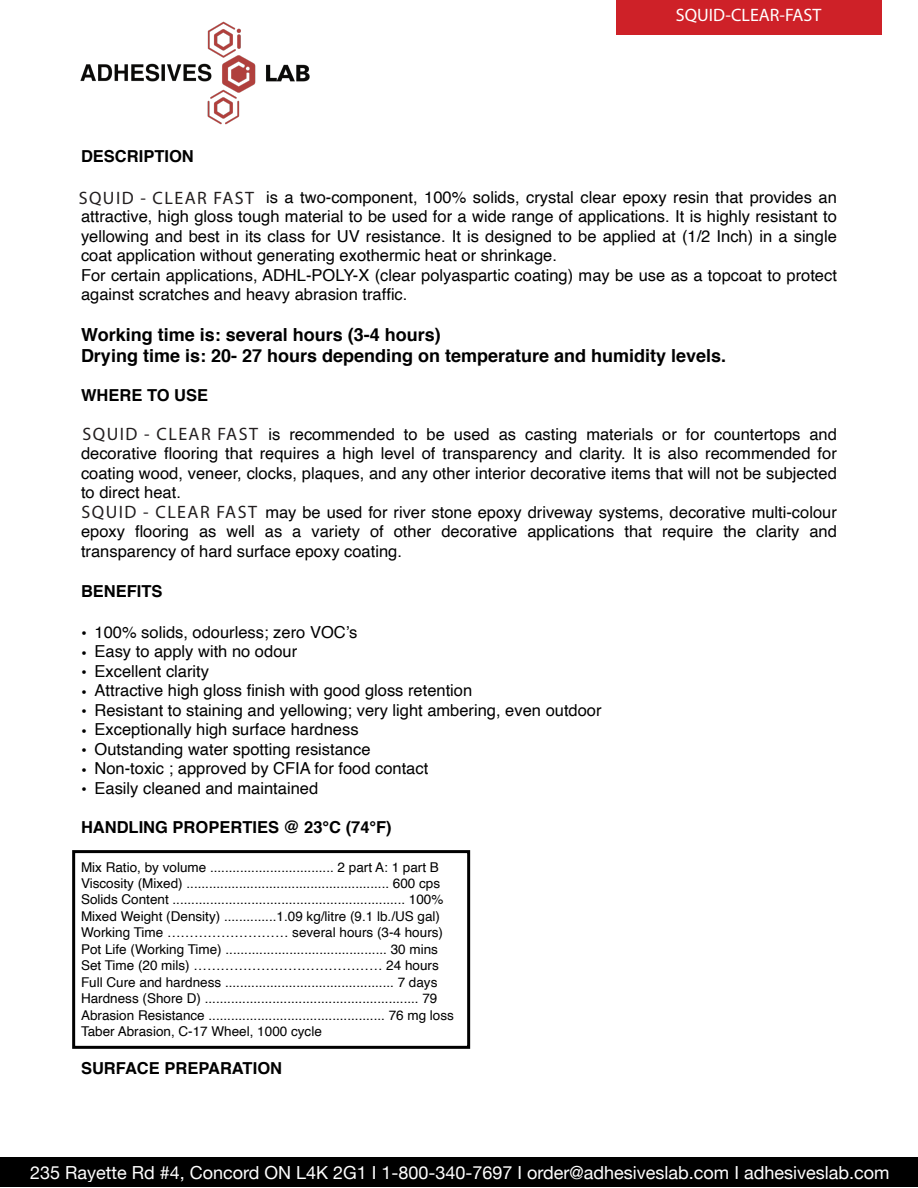
<style>
.page{position:relative;width:918px;height:1188px;background:#fff}
.page>*{position:absolute;margin:0;border:0;box-sizing:border-box;transform-origin:0 0}
.t1{font:18px "Helvetica Neue";color:#fff}
.t2{font:700 18px/21px "Helvetica";color:#000}
.t3{font:18px "Myriad Pro";letter-spacing:.08em;color:#231f20}
.t4{font:18px "Myriad Pro";color:#fff}
.t5{font:16.5px/19.5px "Helvetica";color:#000}
.t6{font:700 16.5px "Helvetica";color:#000}
.t7{font:13.5px/16.5px "Helvetica";color:#000}
</style>
<div class="page">
<div style="left:72px;top:850px;width:398px;height:199px;border:3px solid #000"></div>
<img style="left:80px;top:21px;width:230px;height:104px">
<div style="left:0;top:1157px;width:918px;height:29px;background:#000"></div>
<div style="left:616px;top:0;width:265px;height:34px;background:#ce2128"></div>
<p class="t4" style="left:676px;top:4px;width:147px">SQUID-CLEAR-FAST</p>
<p class="t1" style="left:652px;top:3px;width:193px">GORILLA-CLEAR-FAST</p>
<p class="t6" style="left:81px;top:143px;width:114px">DESCRIPTION</p>
<p class="t5" style="left:81px;top:187px;width:757px">GORILLA-CLEAR-FAST is a two-component, 100% solids, crystal clear epoxy resin that provides an attractive, high gloss tough material to be used for a wide range of applications. It is highly resistant to yellowing and best in its class for UV resistance. It is designed to be applied at (1/2 Inch) in a single coat application without generating exothermic heat or shrinkage.<br>For certain applications, ADHL-POLY-X (clear polyaspartic coating) may be use as a topcoat to protect against scratches and heavy abrasion trafÞc.</p>
<p class="t2" style="left:81px;top:324px;width:647px">Working time is: several hours (3-4 hours)<br>Drying time is: 20- 27 hours depending on temperature and humidity levels.</p>
<p class="t6" style="left:81px;top:381px;width:129px">WHERE TO USE</p>
<p class="t5" style="left:81px;top:424px;width:757px">GORILLA-CLEAR-FAST is recommended to be used as casting materials or for countertops and decorative ßooring that requires a high level of transparency and clarity. It is also recommended for coating wood, veneer, clocks, plaques, and any other interior decorative items that will not be subjected to direct heat.<br>GORILLA-CLEAR-FAST may be used for river stone epoxy driveway systems, decorative multi-colour epoxy ßooring as well as a variety of other decorative applications that require the clarity and transparency of hard surface epoxy coating.</p>
<p class="t6" style="left:81px;top:578px;width:83px">BENEFITS</p>
<p class="t5" style="left:81px;top:622px;width:278px">• 100% solids, odourless; zero VOC’s</p>
<p class="t5" style="left:81px;top:642px;width:218px">• Easy to apply with no odour</p>
<p class="t5" style="left:81px;top:661px;width:130px">• Excellent clarity</p>
<p class="t5" style="left:81px;top:681px;width:393px">• Attractive high gloss Þnish with good gloss retention</p>
<p class="t5" style="left:81px;top:700px;width:522px">• Resistant to staining and yellowing; very light ambering, even outdoor</p>
<p class="t5" style="left:81px;top:720px;width:279px">• Exceptionally high surface hardness</p>
<p class="t5" style="left:81px;top:739px;width:291px">• Outstanding water spotting resistance</p>
<p class="t5" style="left:81px;top:759px;width:349px">• Non-toxic ; approved by CFIA for food contact</p>
<p class="t5" style="left:81px;top:778px;width:239px">• Easily cleaned and maintained</p>
<p class="t6" style="left:81px;top:813px;width:312px">HANDLING PROPERTIES @ 23°C (74°F)</p>
<p class="t7" style="left:81px;top:859px;width:374px">Mix Ratio, by volume ................................. 2 part A: 1 part B Viscosity (Mixed) ...................................................... 600 cps Solids Content .............................................................. 100% Mixed Weight (Density) ..............1.09 kg/litre (9.1 lb./US gal)<br>Working Time ……………………… several hours (3-4 hours)<br>Pot Life (Working Time) ........................................... 30 mins Set Time (20 mils) …………………………………… 24 hours Full Cure and hardness ............................................. 7 days Hardness (Shore D) ......................................................... 79<br>Abrasion Resistance ............................................... 76 mg loss Taber Abrasion, C-17 Wheel, 1000 cycle</p>
<p class="t6" style="left:81px;top:1055px;width:203px">SURFACE PREPARATION</p>
<p class="t3" style="left:79px;top:187px;width:177px">SQUID - CLEAR FAST</p>
<p class="t3" style="left:83px;top:423px;width:177px">SQUID - CLEAR FAST</p>
<p class="t3" style="left:82px;top:501px;width:177px">SQUID - CLEAR FAST</p>
<p class="t1" style="left:30px;top:1160px;width:861px">235 Rayette Rd #4, Concord ON L4K 2G1 I 1-800-340-7697 I order@adhesiveslab.com I adhesiveslab.com</p>
</div>
